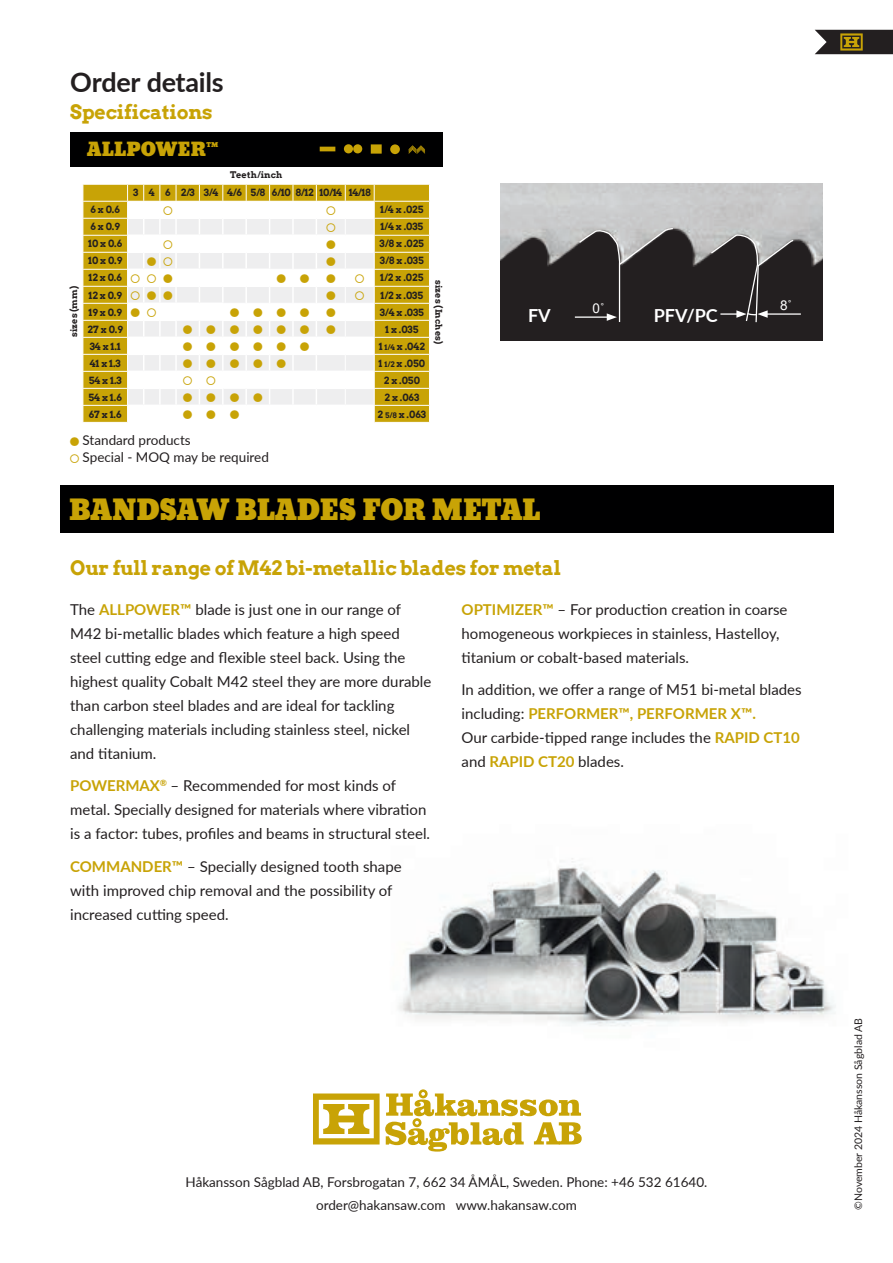
<style>
.page{position:relative;width:893px;height:1263px;background:#fff}
.page>*{position:absolute;margin:0;border:0;box-sizing:border-box;transform-origin:0 0}
.t1{font:27px "Bevan";letter-spacing:-.015em;color:#c8a306}
.t2{font:700 27px "Lato";letter-spacing:-.01em;color:#231f20}
.t3{font:700 19.5px "Arvo";letter-spacing:-.01em;color:#c8a306}
.t4{font:700 18px "Lato";color:#fff}
.t5{font:18px "Bevan";letter-spacing:-.005em;color:#c8a306}
.t6{font:15px/24px "Lato";color:#231f20}
.t7{font:13.5px/22.5px "Lato";color:#231f20;text-align:center}
.t8{font:13.5px "Arial";color:#fff}
.t9{font:10.5px "Lato";color:#231f20}
.t10{font:700 9.75px "Arvo";color:#231f20}
.t11{font:700 9.75px "Arvo";letter-spacing:-.025em;color:#231f20}
.t12{font:700 9px "Arvo";letter-spacing:.02em;color:#231f20}
.t13{font:6.15px "Bevan";color:#c8a306}
.s1{font-size:7.5px}
.s2{font-weight:700;color:#c8a306}
</style>
<div class="page">
<img style="left:398px;top:858px;width:438px;height:168px">
<svg style="left:313px;top:1089px;width:269px;height:62px"></svg>
<svg style="left:815px;top:30px;width:78px;height:24px;background:#49412c"></svg>
<div style="left:60px;top:485px;width:773px;height:48px;background:#000001"></div>
<div style="left:500px;top:183px;width:323px;height:158px;background:#231f20"></div>
<img style="left:500px;top:183px;width:323px;height:84px">
<hr style="left:575px;top:316px;width:34px;height:2px;background:#fff">
<svg style="left:578px;top:227px;width:96px;height:95px"></svg>
<hr style="left:765px;top:313px;width:36px;height:2px;background:#fff">
<svg style="left:710px;top:234px;width:85px;height:89px"></svg>
<svg style="left:83px;top:185px;width:346px;height:237px;background:#c8a409"></svg>
<hr style="left:82px;top:201px;width:46px;height:1px;background:#fff">
<hr style="left:374px;top:201px;width:56px;height:1px;background:#fff">
<hr style="left:82px;top:218px;width:46px;height:1px;background:#fff">
<hr style="left:374px;top:218px;width:56px;height:1px;background:#fff">
<hr style="left:82px;top:235px;width:46px;height:1px;background:#fff">
<hr style="left:374px;top:235px;width:56px;height:1px;background:#fff">
<hr style="left:82px;top:252px;width:46px;height:1px;background:#fff">
<hr style="left:374px;top:252px;width:56px;height:1px;background:#fff">
<hr style="left:82px;top:269px;width:46px;height:1px;background:#fff">
<hr style="left:374px;top:269px;width:56px;height:1px;background:#fff">
<hr style="left:82px;top:286px;width:46px;height:1px;background:#fff">
<hr style="left:374px;top:286px;width:56px;height:1px;background:#fff">
<hr style="left:82px;top:303px;width:46px;height:1px;background:#fff">
<hr style="left:374px;top:303px;width:56px;height:1px;background:#fff">
<hr style="left:82px;top:320px;width:46px;height:1px;background:#fff">
<hr style="left:374px;top:320px;width:56px;height:1px;background:#fff">
<hr style="left:82px;top:337px;width:46px;height:1px;background:#fff">
<hr style="left:374px;top:337px;width:56px;height:1px;background:#fff">
<hr style="left:82px;top:354px;width:46px;height:1px;background:#fff">
<hr style="left:374px;top:354px;width:56px;height:1px;background:#fff">
<hr style="left:82px;top:371px;width:46px;height:1px;background:#fff">
<hr style="left:374px;top:371px;width:56px;height:1px;background:#fff">
<hr style="left:82px;top:388px;width:46px;height:1px;background:#fff">
<hr style="left:374px;top:388px;width:56px;height:1px;background:#fff">
<hr style="left:82px;top:405px;width:46px;height:1px;background:#fff">
<svg style="left:82px;top:201px;width:1px;height:205px"></svg>
<hr style="left:374px;top:405px;width:56px;height:1px;background:#fff">
<svg style="left:429px;top:200px;width:1px;height:206px"></svg>
<div style="left:70px;top:132px;width:372px;height:34px;background:#000001"></div>
<hr style="left:320px;top:147px;width:15px;height:4px;background:#c8a306">
<div style="left:371px;top:144px;width:11px;height:10px;background:#c8a306"></div>
<svg style="left:408px;top:145px;width:17px;height:9px"></svg>
<div style="left:390px;top:144px;width:10px;height:10px;background:#c8a306;border-radius:50%"></div>
<div style="left:344px;top:144px;width:9px;height:9px;background:#c8a306;border-radius:50%"></div>
<div style="left:353px;top:144px;width:9px;height:9px;background:#c8a306;border-radius:50%"></div>
<svg style="left:127px;top:184px;width:248px;height:239px"></svg>
<h1 class="t2" style="left:70px;top:62px;width:155px">Order details</h1>
<h2 class="t3" style="left:70px;top:100px;width:144px">Specifications</h2>
<p class="t5" style="left:87px;top:135px;width:120px">ALLPOWER</p>
<p class="t13" style="left:207px;top:139px;width:13px">TM</p>
<p class="t12" style="left:230px;top:169px;width:54px">Teeth/inch</p>
<p class="t11" style="left:133px;top:187px;width:239px">3 4 6 2/3 3/4 4/6 5/8 6/10 8/12 10/14 14/18</p>
<p class="t12" style="left:68px;top:337px;width:53px;rotate:-90deg">sizes (mm)</p>
<p class="t10" style="left:90px;top:204px;width:31px">6 x 0.6</p>
<p class="t10" style="left:380px;top:204px;width:45px">1/4 x .025</p>
<p class="t10" style="left:90px;top:221px;width:31px">6 x 0.9</p>
<p class="t10" style="left:380px;top:221px;width:44px">1/4 x .035</p>
<p class="t10" style="left:88px;top:238px;width:36px">10 x 0.6</p>
<p class="t10" style="left:380px;top:238px;width:46px">3/8 x .025</p>
<p class="t10" style="left:88px;top:255px;width:35px">10 x 0.9</p>
<p class="t10" style="left:380px;top:255px;width:46px">3/8 x .035</p>
<p class="t10" style="left:88px;top:272px;width:35px">12 x 0.6</p>
<p class="t10" style="left:380px;top:272px;width:45px">1/2 x .025</p>
<p class="t10" style="left:89px;top:289px;width:35px">12 x 0.9</p>
<p class="t10" style="left:380px;top:289px;width:44px">1/2 x .035</p>
<p class="t10" style="left:89px;top:306px;width:35px">19 x 0.9</p>
<p class="t10" style="left:380px;top:306px;width:46px">3/4 x .035</p>
<p class="t10" style="left:88px;top:323px;width:37px">27 x 0.9</p>
<p class="t10" style="left:385px;top:323px;width:35px">1 x .035</p>
<p class="t10" style="left:90px;top:340px;width:33px">34 x 1.1</p>
<p class="t10" style="left:379px;top:340px;width:48px">1 <span class="s1">1/4</span> x .042</p>
<p class="t10" style="left:90px;top:357px;width:33px">41 x 1.3</p>
<p class="t10" style="left:379px;top:357px;width:48px">1 <span class="s1">1/2</span> x .050</p>
<p class="t10" style="left:89px;top:374px;width:34px">54 x 1.3</p>
<p class="t10" style="left:384px;top:374px;width:37px">2 x .050</p>
<p class="t10" style="left:89px;top:391px;width:35px">54 x 1.6</p>
<p class="t10" style="left:384px;top:391px;width:36px">2 x .063</p>
<p class="t10" style="left:89px;top:408px;width:34px">67 x 1.6</p>
<p class="t10" style="left:378px;top:408px;width:50px">2 <span class="s1">5/8</span> x .063</p>
<p class="t12" style="left:444px;top:280px;width:66px;rotate:90deg">sizes (Inches)</p>
<p class="t7" style="left:83px;top:432px;width:188px;line-height:16.5px;text-align:left">Standard products<br>Special - MOQ may be required</p>
<p class="t8" style="left:593px;top:299px;width:14px">0˚</p>
<p class="t8" style="left:780px;top:296px;width:14px">8˚</p>
<p class="t4" style="left:528px;top:302px;width:24px">FV</p>
<p class="t4" style="left:654px;top:302px;width:66px">PFV/PC</p>
<h1 class="t1" style="left:69px;top:488px;width:473px">BANDSAW BLADES FOR METAL</h1>
<h2 class="t3" style="left:70px;top:556px;width:493px">Our full range of M42 bi-metallic blades for metal</h2>
<p class="t6" style="left:70px;top:597px;width:363px">The <span class="s2">ALLPOWER™</span> blade is just one in our range of M42 bi-metallic blades which feature a high speed steel cutting edge and flexible steel back. Using the highest quality Cobalt M42 steel they are more durable than carbon steel blades and are ideal for tackling challenging materials including stainless steel, nickel and titanium.</p>
<p class="t6" style="left:70px;top:773px;width:361px"><span class="s2">POWERMAX</span><sup>®</sup> – Recommended for most kinds of metal. Specially designed for materials where vibration is a factor: tubes, profiles and beams in structural steel.</p>
<p class="t6" style="left:70px;top:854px;width:333px"><span class="s2">COMMANDER™</span> – Specially designed tooth shape with improved chip removal and the possibility of increased cutting speed.</p>
<p class="t6" style="left:462px;top:597px;width:327px"><span class="s2">OPTIMIZER™</span> – For production creation in coarse homogeneous workpieces in stainless, Hastelloy, titanium or cobalt-based materials.</p>
<p class="t6" style="left:462px;top:677px;width:342px">In addition, we offer a range of M51 bi-metal blades including: <span class="s2">PERFORMER™, PERFORMER X™.<br></span>Our carbide-tipped range includes the <span class="s2">RAPID CT10 </span>and <span class="s2">RAPID CT20</span> blades.</p>
<p class="t7" style="left:186px;top:1170px;width:523px">Håkansson Sågblad AB, Forsbrogatan 7, 662 34 ÅMÅL, Sweden. Phone: +46 532 61640. order@hakansaw.com www.hakansaw.com</p>
<p class="t9" style="left:851px;top:1210px;width:193px;rotate:-90deg">©November 2024 Håkansson Sågblad AB</p>
</div>
